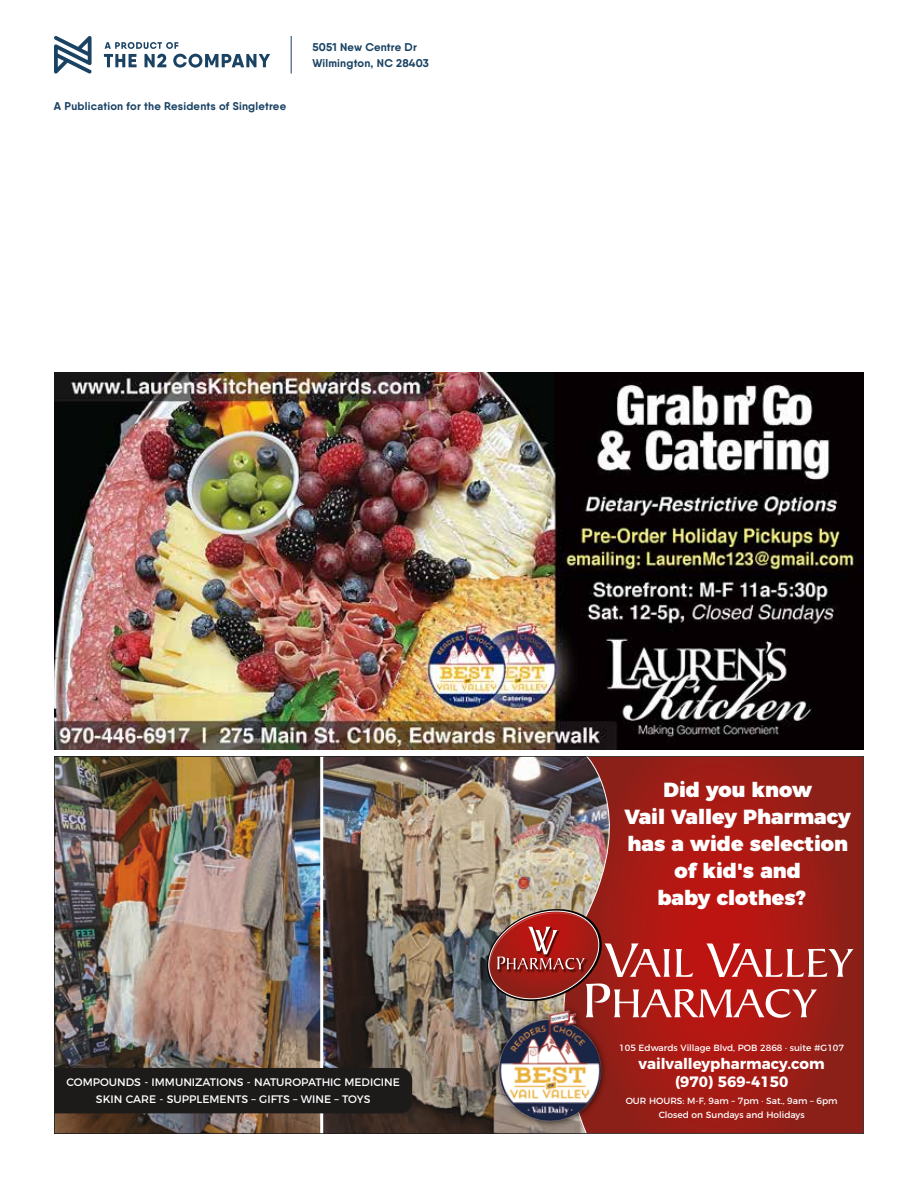
<style>
.page{position:relative;width:918px;height:1188px;background:#fff}
.page>*{position:absolute;margin:0;border:0;box-sizing:border-box;transform-origin:0 0}
.t1{font:900 20.4px "Montserrat";color:#fff}
.t2{font:700 15px/18px "Montserrat";color:#fff;text-align:center}
.t3{font:700 11.25px/15.8px "Qanelas Soft";letter-spacing:.02em;color:#194263}
.t4{font:10.95px/16.5px "Montserrat";color:#fff;text-align:center}
.t5{font:9px/13.8px "Montserrat";color:#fff;text-align:center}
</style>
<div class="page">
<img style="left:54px;top:756px;width:810px;height:378px">
<img style="left:54px;top:372px;width:810px;height:378px">
<svg style="left:54px;top:36px;width:216px;height:38px"></svg>
<hr style="left:291px;top:36px;width:1px;height:38px;background:#194263">
<p class="t3" style="left:54px;top:98px;width:234px">A Publication for the Residents of Singletree</p>
<p class="t3" style="left:312px;top:40px;width:118px">5051 New Centre Dr<br>Wilmington, NC 28403</p>
<p class="t4" style="left:67px;top:1073px;width:335px">COMPOUNDS - IMMUNIZATIONS - NATUROPATHIC MEDICINE<br>SKIN CARE - SUPPLEMENTS – GIFTS – WINE – TOYS</p>
<h1 class="t1" style="left:663px;top:773px;width:150px">Did you know</h1>
<h1 class="t1" style="left:625px;top:800px;width:228px">Vail Valley Pharmacy</h1>
<h1 class="t1" style="left:627px;top:827px;width:222px">has a wide selection</h1>
<h1 class="t1" style="left:675px;top:854px;width:128px">of kid's and</h1>
<h1 class="t1" style="left:657px;top:881px;width:150px">baby clothes?</h1>
<p class="t5" style="left:619px;top:1040px;width:226px">105 Edwards Village Blvd, POB 2868 · suite #G107</p>
<h2 class="t2" style="left:639px;top:1053px;width:187px">vailvalleypharmacy.com (970) 569-4150</h2>
<p class="t5" style="left:626px;top:1093px;width:213px">OUR HOURS: M-F, 9am – 7pm · Sat., 9am – 6pm<br>Closed on Sundays and Holidays</p>
</div>
